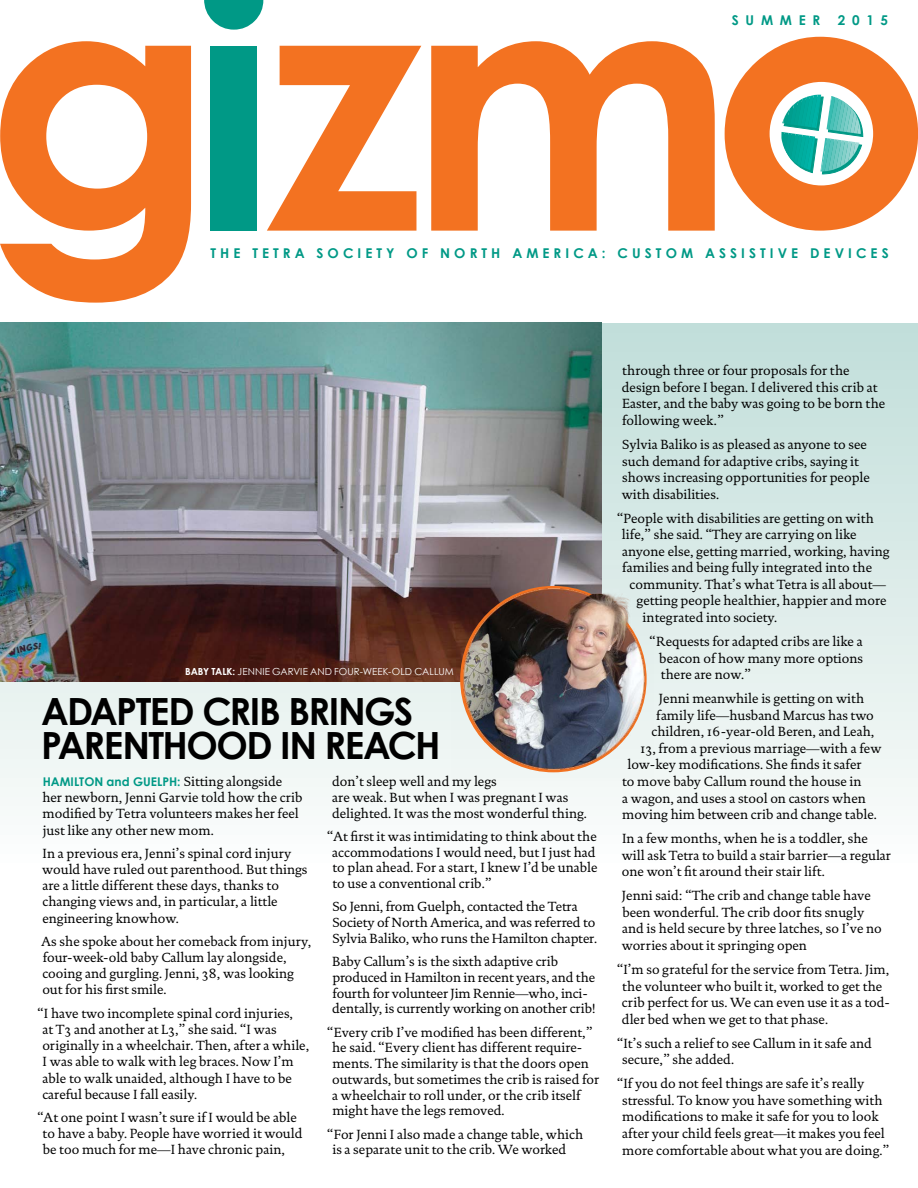
<style>
.page{position:relative;width:918px;height:1188px;background:#fff}
.page>*{position:absolute;margin:0;border:0;box-sizing:border-box;transform-origin:0 0}
.t1{font:700 37.5px/34.5px "Century Gothic";letter-spacing:-.045em;color:#000}
.t2{font:13.5px/16.5px "DTL Documenta SP Regular";color:#000}
.t3{font:700 13.5px "Century Gothic";letter-spacing:.3em;color:#009986}
.t4{font:700 12px "Century Gothic";color:#009986}
.t5{font:9.75px "Century Gothic";letter-spacing:.005em;color:#fff}
.s1{font-weight:700}
.s2{font-family:"DTL Documenta SP Regular";font-weight:400;font-size:13.5px;color:#000}
</style>
<div class="page">
<div style="left:0;top:323px;width:918px;height:865px;background:linear-gradient(to bottom,#c7e0dc,#fff)"></div>
<img style="left:0;top:323px;width:601px;height:358px">
<img style="left:451px;top:565px;width:203px;height:216px">
<svg style="left:0;top:41px;width:191px;height:262px;fill:#f37221"></svg>
<svg style="left:204px;top:0;width:59px;height:30px"></svg>
<div style="left:210px;top:46px;width:47px;height:185px;background:#009986"></div>
<svg style="left:267px;top:46px;width:154px;height:185px"></svg>
<svg style="left:431px;top:41px;width:284px;height:190px;fill:#f37221"></svg>
<svg style="left:725px;top:37px;width:193px;height:194px"></svg>
<p class="t3" style="left:732px;top:12px;width:90px">SUMMER</p>
<p class="t3" style="left:838px;top:12px;width:52px">2015</p>
<p class="t3" style="left:210px;top:244px;width:680px">THE TETRA SOCIETY OF NORTH AMERICA: CUSTOM ASSISTIVE DEVICES</p>
<p class="t5" style="left:185px;top:665px;width:270px"><span class="s1">BABY TALK:</span> JENNIE GARVIE AND FOUR-WEEK-OLD CALLUM</p>
<h1 class="t1" style="left:41px;top:693px;width:401px">ADAPTED CRIB BRINGS<br>PARENTHOOD IN REACH</h1>
<p class="t4" style="left:43px;top:774px;width:241px">HAMILTON and GUELPH: <span class="s2">Sitting alongside</span></p>
<p class="t2" style="left:42px;top:790px;width:262px;line-height:16px">her newborn, Jenni Garvie told how the crib modified by Tetra volunteers makes her feel just like any other new mom.</p>
<p class="t2" style="left:42px;top:845px;width:267px;line-height:16px">In a previous era, Jenni’s spinal cord injury would have ruled out parenthood. But things are a little different these days, thanks to changing views and, in particular, a little engineering knowhow.</p>
<p class="t2" style="left:41px;top:934px;width:272px;line-height:16px">As she spoke about her comeback from injury, four-week-old baby Callum lay alongside, cooing and gurgling. Jenni, 38, was looking out for his first smile.</p>
<p class="t2" style="left:42px;top:1005px;width:268px;line-height:16px;text-indent:-5px">“I have two incomplete spinal cord injuries,<br>at T3 and another at L3,” she said. “I was originally in a wheelchair. Then, after a while, I was able to walk with leg braces. Now I’m able to walk unaided, although I have to be careful because I fall easily.</p>
<p class="t2" style="left:43px;top:1110px;width:261px;line-height:16px;text-indent:-5px">“At one point I wasn’t sure if I would be able to have a baby. People have worried it would be too much for me—I have chronic pain,</p>
<p class="t2" style="left:332px;top:774px;width:256px;line-height:15.8px">don’t sleep well and my legs<br>are weak. But when I was pregnant I was delighted. It was the most wonderful thing.</p>
<p class="t2" style="left:332px;top:828px;width:267px;line-height:15.8px;text-indent:-5px">“At first it was intimidating to think about the accommodations I would need, but I just had to plan ahead. For a start, I knew I’d be unable to use a conventional crib.”</p>
<p class="t2" style="left:332px;top:899px;width:266px;line-height:15.8px">So Jenni, from Guelph, contacted the Tetra<br>Society of North America, and was referred to<br>Sylvia Baliko, who runs the Hamilton chapter.</p>
<p class="t2" style="left:332px;top:954px;width:265px;line-height:15.8px">Baby Callum’s is the sixth adaptive crib produced in Hamilton in recent years, and the fourth for volunteer Jim Rennie—who, inci&shy;dentally, is currently working on another crib!</p>
<p class="t2" style="left:332px;top:1024px;width:269px;line-height:15.8px;text-indent:-5px">“Every crib I’ve modified has been different,” he said. “Every client has different require&shy;ments. The similarity is that the doors open outwards, but sometimes the crib is raised for a wheelchair to roll under, or the crib itself might have the legs removed.</p>
<p class="t2" style="left:332px;top:1126px;width:252px;line-height:15.8px;text-indent:-5px">“For Jenni I also made a change table, which is a separate unit to the crib. We worked</p>
<p class="t2" style="left:622px;top:362px;width:265px">through three or four proposals for the design before I began. I delivered this crib at Easter, and the baby was going to be born the following week.”</p>
<p class="t2" style="left:622px;top:436px;width:250px">Sylvia Baliko is as pleased as anyone to see such demand for adaptive cribs, saying it shows increasing opportunities for people with disabilities.</p>
<p class="t2" style="left:617px;top:510px;width:258px">“People with disabilities are getting on with</p>
<p class="t2" style="left:622px;top:526px;width:236px">life,” she said. “They are carrying on like</p>
<p class="t2" style="left:622px;top:543px;width:269px">anyone else, getting married, working, having</p>
<p class="t2" style="left:622px;top:559px;width:251px">families and being fully integrated into the</p>
<p class="t2" style="left:630px;top:576px;width:258px">community. That’s what Tetra is all about—</p>
<p class="t2" style="left:637px;top:593px;width:251px">getting people healthier, happier and more</p>
<p class="t2" style="left:643px;top:609px;width:136px">integrated into society.</p>
<p class="t2" style="left:659px;top:633px;width:205px;text-align:justify;text-indent:-10px">“Requests for adapted cribs are like a beacon of how many more options there are now.”</p>
<p class="t2" style="left:659px;top:690px;width:207px">Jenni meanwhile is getting on with</p>
<p class="t2" style="left:656px;top:707px;width:219px">family life—husband Marcus has two</p>
<p class="t2" style="left:651px;top:723px;width:224px">children, 16-year-old Beren, and Leah,</p>
<p class="t2" style="left:640px;top:740px;width:243px">13, from a previous marriage—with a few</p>
<p class="t2" style="left:627px;top:757px;width:236px">low-key modifications. She finds it safer</p>
<p class="t2" style="left:622px;top:773px;width:241px">to move baby Callum round the house in</p>
<p class="t2" style="left:622px;top:790px;width:245px">a wagon, and uses a stool on castors when</p>
<p class="t2" style="left:622px;top:806px;width:256px">moving him between crib and change table.</p>
<p class="t2" style="left:622px;top:830px;width:271px">In a few months, when he is a toddler, she will ask Tetra to build a stair barrier—a regular one won’t fit around their stair lift.</p>
<p class="t2" style="left:622px;top:887px;width:262px">Jenni said: “The crib and change table have been wonderful. The crib door fits snugly and is held secure by three latches, so I’ve no worries about it springing open</p>
<p class="t2" style="left:622px;top:961px;width:270px;text-indent:-5px">“I’m so grateful for the service from Tetra. Jim, the volunteer who built it, worked to get the crib perfect for us. We can even use it as a tod&shy;dler bed when we get to that phase.</p>
<p class="t2" style="left:622px;top:1035px;width:251px;text-indent:-5px">“It’s such a relief to see Callum in it safe and secure,” she added.</p>
<p class="t2" style="left:622px;top:1075px;width:269px;text-indent:-5px">“If you do not feel things are safe it’s really stressful. To know you have something with modifications to make it safe for you to look after your child feels great—it makes you feel more comfortable about what you are doing.”</p>
</div>
